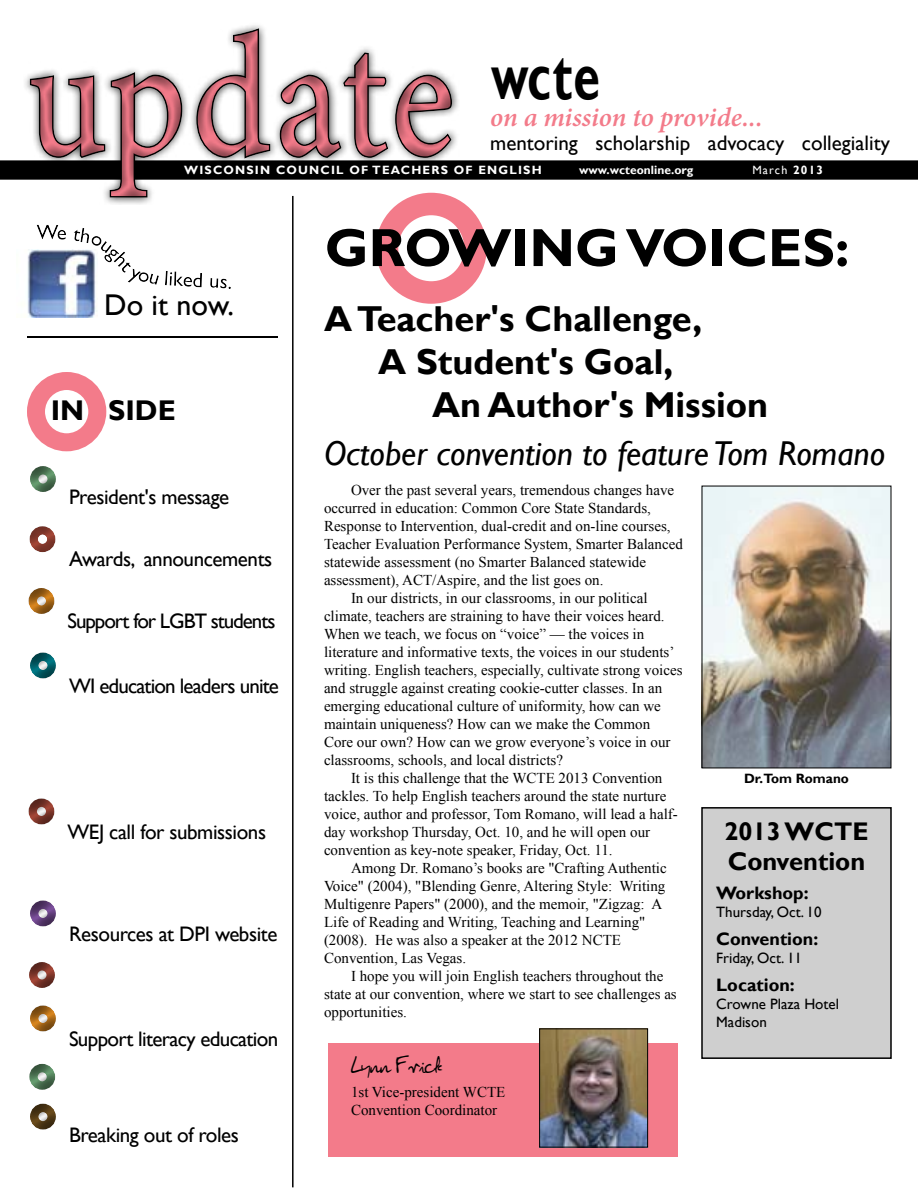
<style>
.page{position:relative;width:918px;height:1188px;background:#fff}
.page>*{position:absolute;margin:0;border:0;box-sizing:border-box;transform-origin:0 0}
.t1{font:174.15px "Minion Pro";letter-spacing:.025em;color:#f37b8a;scale:.85 1}
.t2{font:700 67.2px "Gill Sans";color:#000;scale:.71 1}
.t3{font:700 54px "Gill Sans";color:#000}
.t4{font:700 36px "Gill Sans";color:#000}
.t5{font:italic 34.5px "Gill Sans";color:#000}
.t6{font:30px "Gill Sans";color:#000}
.t7{font:700 28.5px "Gill Sans";color:#000}
.t8{font:italic 600 27px "Minion Pro";letter-spacing:-.005em;color:#f37b8a}
.t9{font:700 25.5px/30.6px "Gill Sans";color:#000}
.t10{font:24px "John Lennon";letter-spacing:-.01em;color:#000}
.t11{font:21px "Gill Sans";letter-spacing:-.02em;color:#000}
.t12{font:21px "Gill Sans";color:#000}
.t13{font:21px "Gill Sans";letter-spacing:-.04em;color:#000}
.t14{font:21px "Gill Sans";letter-spacing:-.05em;color:#000}
.t15{font:700 18px "Gill Sans";color:#000}
.t16{font:15px/18px "Times New Roman";color:#000}
.t17{font:15px/18px "Gill Sans";color:#000}
.t18{font:700 13.5px "Gill Sans";color:#000}
.t19{font:700 12px "Gill Sans";letter-spacing:.1em;color:#fff}
.t20{font:700 12px "Gill Sans";color:#fff}
.t21{font:12px "Gill Sans";letter-spacing:.1em;color:#fff}
.s1{font-weight:700}
</style>
<div class="page">
<div style="left:328px;top:1043px;width:350px;height:114px;background:#f37b8a"></div>
<div style="left:1px;top:161px;width:916px;height:18px;background:#000"></div>
<div style="left:0;top:160px;width:918px;height:20px;border:2px solid #000"></div>
<div style="left:14px;top:10px;width:453px;height:207px;background:#000;opacity:.5"></div>
<hr style="left:292px;top:196px;width:2px;height:991px;background:#000">
<div style="left:27px;top:372px;width:79px;height:79px;border:18px solid #f37b8a;border-radius:50%"></div>
<hr style="left:14px;top:336px;width:276px;height:4px;background:#000;opacity:.5">
<div style="left:17px;top:1102px;width:53px;height:28px;background:#000;opacity:.5"></div>
<div style="left:23px;top:212px;width:222px;height:95px;background:#000;opacity:.5"></div>
<img style="left:23px;top:250px;width:75px;height:67px">
<div style="left:376px;top:193px;width:111px;height:111px;border:22px solid #f37b8a;border-radius:50%"></div>
<div style="left:702px;top:808px;width:189px;height:250px;background:#cfcfcf"></div>
<div style="left:701px;top:807px;width:191px;height:252px;border:2px solid #000"></div>
<img style="left:704px;top:488px;width:185px;height:278px">
<div style="left:17px;top:464px;width:53px;height:28px;background:#000;opacity:.5"></div>
<div style="left:17px;top:524px;width:52px;height:29px;background:#000;opacity:.5"></div>
<div style="left:16px;top:586px;width:52px;height:28px;background:#000;opacity:.5"></div>
<div style="left:17px;top:898px;width:53px;height:29px;background:#000;opacity:.5"></div>
<div style="left:17px;top:650px;width:53px;height:29px;background:#000;opacity:.5"></div>
<div style="left:16px;top:796px;width:52px;height:29px;background:#000;opacity:.5"></div>
<div style="left:17px;top:1003px;width:53px;height:29px;background:#000;opacity:.5"></div>
<div style="left:16px;top:1062px;width:53px;height:28px;background:#000;opacity:.5"></div>
<img style="left:541px;top:1030px;width:105px;height:116px">
<div style="left:539px;top:1028px;width:109px;height:120px;border:1px solid #000"></div>
<div style="left:16px;top:960px;width:53px;height:28px;background:#000;opacity:.5"></div>
<h1 class="t1" style="left:27px;top:-18px;width:504px">update</h1>
<h2 class="t2" style="left:491px;top:35px;width:155px">wcte</h2>
<h3 class="t8" style="left:490px;top:98px;width:274px">on a mission to provide...</h3>
<h3 class="t12" style="left:490px;top:130px;width:401px">mentoring scholarship advocacy collegiality</h3>
<p class="t19" style="left:184px;top:163px;width:359px">WISCONSIN COUNCIL OF TEACHERS OF ENGLISH</p>
<p class="t20" style="left:579px;top:163px;width:116px">www.wcteonline.org</p>
<p class="t21" style="left:752px;top:163px;width:72px">March <span class="s1">2013</span></p>
<h3 class="t6" style="left:104px;top:287px;width:131px">Do it now.</h3>
<h3 class="t7" style="left:51px;top:393px;width:126px">IN SIDE</h3>
<h3 class="t11" style="left:69px;top:485px;width:162px">President's message</h3>
<h3 class="t11" style="left:69px;top:547px;width:205px">Awards, announcements</h3>
<h3 class="t14" style="left:68px;top:609px;width:209px">Support for LGBT students</h3>
<h3 class="t13" style="left:69px;top:674px;width:212px">WI education leaders unite</h3>
<h3 class="t11" style="left:68px;top:820px;width:200px">WEJ call for submissions</h3>
<h3 class="t11" style="left:69px;top:922px;width:210px">Resources at DPI website</h3>
<h3 class="t11" style="left:69px;top:1027px;width:211px">Support literacy education</h3>
<h3 class="t11" style="left:69px;top:1123px;width:172px">Breaking out of roles</h3>
<h3 class="t3" style="left:325px;top:215px;width:526px">GROWING VOICES:</h3>
<h3 class="t4" style="left:324px;top:297px;width:380px">A Teacher's Challenge,</h3>
<h3 class="t4" style="left:378px;top:340px;width:297px">A Student's Goal,</h3>
<h3 class="t4" style="left:432px;top:383px;width:338px">An Author's Mission</h3>
<h3 class="t5" style="left:324px;top:433px;width:563px">October convention to feature Tom Romano</h3>
<p class="t16" style="left:351px;top:481px;width:325px">Over the past several years, tremendous changes have</p>
<p class="t16" style="left:324px;top:499px;width:329px">occurred in education: Common Core State Standards,</p>
<p class="t16" style="left:324px;top:517px;width:348px">Response to Intervention, dual-credit and on-line courses,</p>
<p class="t16" style="left:324px;top:535px;width:360px">Teacher Evaluation Performance System, Smarter Balanced</p>
<p class="t16" style="left:324px;top:553px;width:324px">statewide assessment (no Smarter Balanced statewide</p>
<p class="t16" style="left:324px;top:571px;width:281px">assessment), ACT/Aspire, and the list goes on.</p>
<p class="t16" style="left:351px;top:589px;width:298px">In our districts, in our classrooms, in our political</p>
<p class="t16" style="left:324px;top:607px;width:342px">climate, teachers are straining to have their voices heard.</p>
<p class="t16" style="left:324px;top:625px;width:322px">When we teach, we focus on “voice” — the voices in</p>
<p class="t16" style="left:324px;top:643px;width:352px">literature and informative texts, the voices in our students’</p>
<p class="t16" style="left:324px;top:661px;width:360px">writing. English teachers, especially, cultivate strong voices</p>
<p class="t16" style="left:324px;top:679px;width:340px">and struggle against creating cookie-cutter classes. In an</p>
<p class="t16" style="left:324px;top:697px;width:338px">emerging educational culture of uniformity, how can we</p>
<p class="t16" style="left:324px;top:715px;width:328px">maintain uniqueness? How can we make the Common</p>
<p class="t16" style="left:324px;top:733px;width:348px">Core our own? How can we grow everyone’s voice in our</p>
<p class="t16" style="left:324px;top:751px;width:241px">classrooms, schools, and local districts?</p>
<p class="t16" style="left:351px;top:769px;width:313px">It is this challenge that the WCTE 2013 Convention</p>
<p class="t16" style="left:324px;top:787px;width:344px">tackles. To help English teachers around the state nurture</p>
<p class="t16" style="left:324px;top:805px;width:355px">voice, author and professor, Tom Romano, will lead a half-</p>
<p class="t16" style="left:324px;top:823px;width:328px">day workshop Thursday, Oct. 10, and he will open our</p>
<p class="t16" style="left:324px;top:841px;width:290px">convention as key-note speaker, Friday, Oct. 11.</p>
<p class="t16" style="left:351px;top:859px;width:317px">Among Dr. Romano’s books are "Crafting Authentic</p>
<p class="t16" style="left:324px;top:877px;width:343px">Voice" (2004), "Blending Genre, Altering Style: Writing</p>
<p class="t16" style="left:324px;top:895px;width:340px">Multigenre Papers" (2000), and the memoir, "Zigzag: A</p>
<p class="t16" style="left:324px;top:913px;width:323px">Life of Reading and Writing, Teaching and Learning"</p>
<p class="t16" style="left:324px;top:931px;width:299px">(2008). He was also a speaker at the 2012 NCTE</p>
<p class="t16" style="left:324px;top:949px;width:144px">Convention, Las Vegas.</p>
<p class="t16" style="left:351px;top:967px;width:314px">I hope you will join English teachers throughout the</p>
<p class="t16" style="left:324px;top:985px;width:354px">state at our convention, where we start to see challenges as</p>
<p class="t16" style="left:324px;top:1003px;width:84px">opportunities.</p>
<h3 class="t10" style="left:351px;top:1051px;width:93px">Lynn Frick</h3>
<p class="t16" style="left:351px;top:1083px;width:156px">1st Vice-president WCTE<br>Convention Coordinator</p>
<p class="t18" style="left:744px;top:771px;width:106px">Dr.Tom Romano</p>
<h3 class="t9" style="left:724px;top:816px;width:146px">2013 WCTE<br>Convention</h3>
<p class="t15" style="left:716px;top:882px;width:94px">Workshop:</p>
<p class="t17" style="left:716px;top:903px;width:107px">Thursday, Oct. 10</p>
<p class="t15" style="left:716px;top:928px;width:104px">Convention:</p>
<p class="t17" style="left:716px;top:949px;width:87px">Friday, Oct. 11</p>
<p class="t15" style="left:716px;top:974px;width:80px">Location:</p>
<p class="t17" style="left:716px;top:996px;width:124px">Crowne Plaza Hotel<br>Madison</p>
</div>
